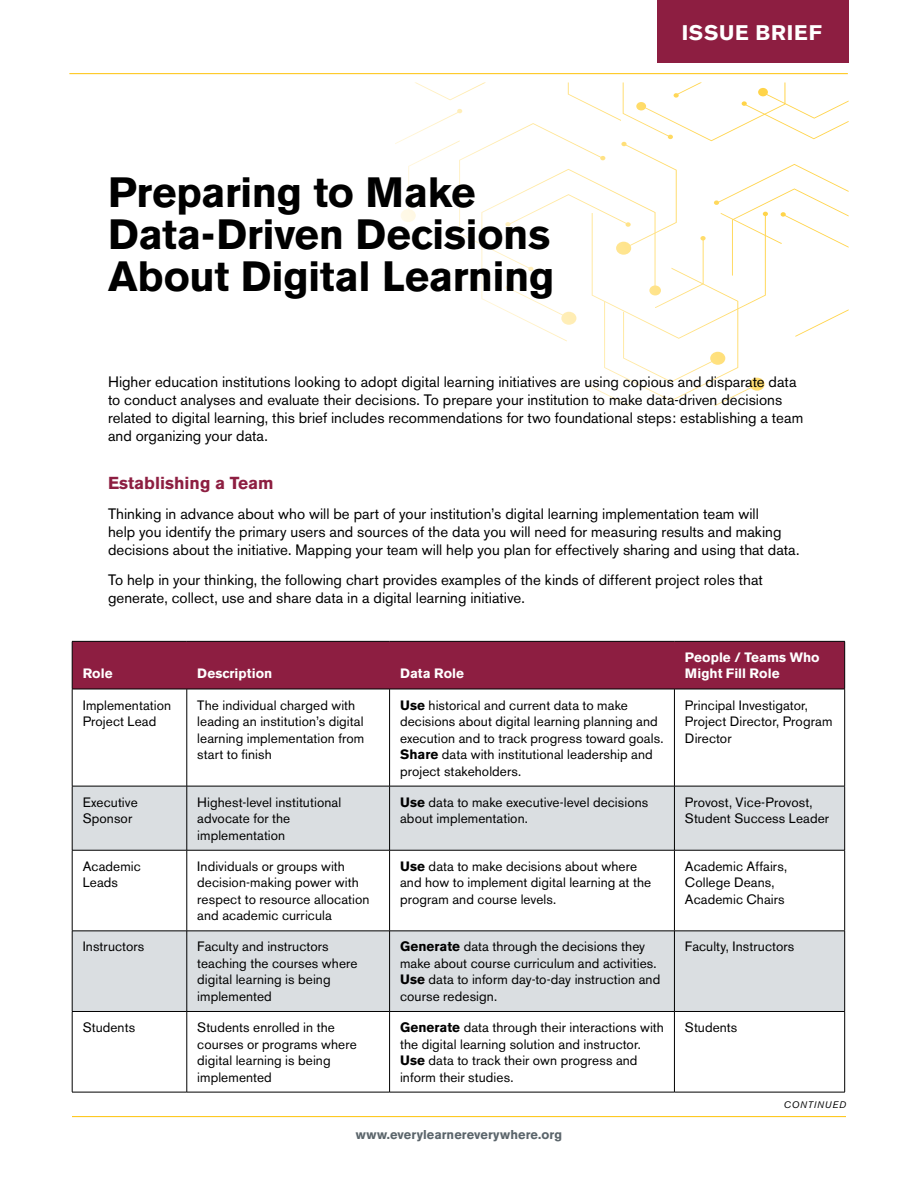
<style>
.page{position:relative;width:918px;height:1188px;background:#fff}
.page>*{position:absolute;margin:0;border:0;box-sizing:border-box;transform-origin:0 0}
.t1{font:700 42px/42px "Akzidenz Grotesk BE";letter-spacing:-.01em;color:#000}
.t2{font:700 21px "Akzidenz Grotesk BE";letter-spacing:.035em;color:#fff}
.t3{font:700 17.25px "Akzidenz Grotesk BE";color:#8d1e41}
.t4{font:15px/18px "Akzidenz Grotesk BE";letter-spacing:.005em;color:#000}
.t5{font:13.5px/16.5px "Akzidenz Grotesk BE";letter-spacing:.005em;color:#000}
.t6{font:700 13.5px/16.5px "Akzidenz Grotesk BE";letter-spacing:.005em;color:#fff}
.t7{font:700 12.75px "Akzidenz Grotesk BE";letter-spacing:.005em;color:#5b656b}
.t8{font:italic 9.45px "Akzidenz Grotesk BE";letter-spacing:.085em;color:#000}
.s1{font-weight:700}
</style>
<div class="page">
<svg style="left:395px;top:82px;width:454px;height:324px"></svg>
<hr style="left:69px;top:73px;width:779px;height:1px;background:#fec924">
<div style="left:657px;top:0;width:192px;height:63px;background:#8d1e41"></div>
<hr style="left:72px;top:1116px;width:774px;height:1px;background:#fec924">
<div style="left:73px;top:642px;width:771px;height:47px;background:#8d1e41"></div>
<svg style="left:73px;top:787px;width:771px;height:224px;fill:#dadee1"></svg>
<hr style="left:72px;top:641px;width:115px;height:1px;background:#000">
<hr style="left:72px;top:642px;width:1px;height:47px;background:#000">
<hr style="left:187px;top:641px;width:203px;height:1px;background:#000">
<hr style="left:390px;top:641px;width:284px;height:1px;background:#000">
<hr style="left:674px;top:641px;width:171px;height:1px;background:#000">
<hr style="left:844px;top:642px;width:1px;height:47px;background:#000">
<hr style="left:72px;top:689px;width:115px;height:1px;background:#000">
<hr style="left:72px;top:689px;width:1px;height:97px;background:#000">
<hr style="left:187px;top:689px;width:203px;height:1px;background:#000">
<hr style="left:187px;top:689px;width:1px;height:97px;background:#000">
<hr style="left:390px;top:689px;width:284px;height:1px;background:#000">
<hr style="left:389px;top:689px;width:1px;height:97px;background:#000">
<hr style="left:674px;top:689px;width:171px;height:1px;background:#000">
<hr style="left:674px;top:689px;width:1px;height:97px;background:#000">
<hr style="left:844px;top:689px;width:1px;height:97px;background:#000">
<hr style="left:72px;top:786px;width:115px;height:1px;background:#000">
<hr style="left:72px;top:786px;width:1px;height:64px;background:#000">
<hr style="left:187px;top:786px;width:203px;height:1px;background:#000">
<hr style="left:187px;top:786px;width:1px;height:64px;background:#000">
<hr style="left:390px;top:786px;width:284px;height:1px;background:#000">
<hr style="left:389px;top:786px;width:1px;height:64px;background:#000">
<hr style="left:674px;top:786px;width:171px;height:1px;background:#000">
<hr style="left:674px;top:786px;width:1px;height:64px;background:#000">
<hr style="left:844px;top:786px;width:1px;height:64px;background:#000">
<hr style="left:72px;top:850px;width:115px;height:1px;background:#000">
<hr style="left:72px;top:850px;width:1px;height:81px;background:#000">
<hr style="left:187px;top:850px;width:203px;height:1px;background:#000">
<hr style="left:187px;top:850px;width:1px;height:81px;background:#000">
<hr style="left:390px;top:850px;width:284px;height:1px;background:#000">
<hr style="left:389px;top:850px;width:1px;height:81px;background:#000">
<hr style="left:674px;top:850px;width:171px;height:1px;background:#000">
<hr style="left:674px;top:850px;width:1px;height:81px;background:#000">
<hr style="left:844px;top:850px;width:1px;height:81px;background:#000">
<hr style="left:72px;top:931px;width:115px;height:1px;background:#000">
<hr style="left:72px;top:931px;width:1px;height:80px;background:#000">
<hr style="left:187px;top:931px;width:203px;height:1px;background:#000">
<hr style="left:187px;top:931px;width:1px;height:80px;background:#000">
<hr style="left:390px;top:931px;width:284px;height:1px;background:#000">
<hr style="left:389px;top:931px;width:1px;height:80px;background:#000">
<hr style="left:674px;top:931px;width:171px;height:1px;background:#000">
<hr style="left:674px;top:931px;width:1px;height:80px;background:#000">
<hr style="left:844px;top:931px;width:1px;height:80px;background:#000">
<hr style="left:72px;top:1011px;width:115px;height:1px;background:#000">
<hr style="left:72px;top:1012px;width:1px;height:80px;background:#000">
<hr style="left:187px;top:1011px;width:203px;height:1px;background:#000">
<hr style="left:187px;top:1012px;width:1px;height:80px;background:#000">
<hr style="left:390px;top:1011px;width:284px;height:1px;background:#000">
<hr style="left:389px;top:1012px;width:1px;height:80px;background:#000">
<hr style="left:674px;top:1011px;width:171px;height:1px;background:#000">
<hr style="left:674px;top:1012px;width:1px;height:80px;background:#000">
<hr style="left:844px;top:1012px;width:1px;height:80px;background:#000">
<hr style="left:72px;top:1092px;width:115px;height:1px;background:#000">
<hr style="left:187px;top:1092px;width:203px;height:1px;background:#000">
<hr style="left:390px;top:1092px;width:284px;height:1px;background:#000">
<hr style="left:674px;top:1092px;width:171px;height:1px;background:#000">
<h1 class="t1" style="left:108px;top:172px;width:448px">Preparing to Make<br>Data-Driven Decisions<br>About Digital Learning</h1>
<h2 class="t2" style="left:682px;top:21px;width:142px">ISSUE BRIEF</h2>
<p class="t4" style="left:108px;top:373px;width:697px">Higher education institutions looking to adopt digital learning initiatives are using copious and disparate data to conduct analyses and evaluate their decisions. To prepare your institution to make data-driven decisions related to digital learning, this brief includes recommendations for two foundational steps: establishing a team and organizing your data.</p>
<p class="t3" style="left:108px;top:473px;width:167px">Establishing a Team</p>
<p class="t4" style="left:108px;top:505px;width:693px">Thinking in advance about who will be part of your institution’s digital learning implementation team will<br>help you identify the primary users and sources of the data you will need for measuring results and making decisions about the initiative. Mapping your team will help you plan for effectively sharing and using that data.</p>
<p class="t4" style="left:108px;top:571px;width:656px">To help in your thinking, the following chart provides examples of the kinds of different project roles that generate, collect, use and share data in a digital learning initiative.</p>
<p class="t6" style="left:83px;top:666px;width:31px">Role</p>
<p class="t6" style="left:197px;top:666px;width:76px">Description</p>
<p class="t6" style="left:400px;top:666px;width:65px">Data Role</p>
<p class="t6" style="left:685px;top:649px;width:136px">People / Teams Who<br>Might Fill Role</p>
<p class="t5" style="left:83px;top:697px;width:90px">Implementation<br>Project Lead</p>
<p class="t5" style="left:197px;top:697px;width:169px">The individual charged with leading an institution’s digital learning implementation from start to finish</p>
<p class="t5" style="left:400px;top:697px;width:265px"><span class="s1">Use</span> historical and current data to make decisions about digital learning planning and execution and to track progress toward goals.<br><span class="s1">Share</span> data with institutional leadership and project stakeholders.</p>
<p class="t5" style="left:685px;top:697px;width:149px">Principal Investigator,<br>Project Director, Program<br>Director</p>
<p class="t5" style="left:83px;top:794px;width:57px">Executive<br>Sponsor</p>
<p class="t5" style="left:197px;top:794px;width:145px">Highest-level institutional advocate for the implementation</p>
<p class="t5" style="left:400px;top:794px;width:250px"><span class="s1">Use</span> data to make executive-level decisions about implementation.</p>
<p class="t5" style="left:685px;top:794px;width:146px">Provost, Vice-Provost,<br>Student Success Leader</p>
<p class="t5" style="left:83px;top:858px;width:60px">Academic<br>Leads</p>
<p class="t5" style="left:197px;top:858px;width:174px">Individuals or groups with decision-making power with respect to resource allocation and academic curricula</p>
<p class="t5" style="left:400px;top:858px;width:253px"><span class="s1">Use</span> data to make decisions about where and how to implement digital learning at the program and course levels.</p>
<p class="t5" style="left:685px;top:858px;width:104px">Academic Affairs,<br>College Deans,<br>Academic Chairs</p>
<p class="t5" style="left:83px;top:939px;width:63px">Instructors</p>
<p class="t5" style="left:197px;top:939px;width:162px">Faculty and instructors teaching the courses where digital learning is being implemented</p>
<p class="t5" style="left:400px;top:938px;width:262px"><span class="s1">Generate</span> data through the decisions they make about course curriculum and activities.<br><span class="s1">Use</span> data to inform day-to-day instruction and course redesign.</p>
<p class="t5" style="left:685px;top:938px;width:111px">Faculty, Instructors</p>
<p class="t5" style="left:83px;top:1019px;width:54px">Students</p>
<p class="t5" style="left:197px;top:1019px;width:161px">Students enrolled in the courses or programs where digital learning is being implemented</p>
<p class="t5" style="left:400px;top:1019px;width:265px"><span class="s1">Generate</span> data through their interactions with the digital learning solution and instructor.<br><span class="s1">Use</span> data to track their own progress and inform their studies.</p>
<p class="t5" style="left:685px;top:1019px;width:54px">Students</p>
<p class="t8" style="left:784px;top:1099px;width:64px">CONTINUED</p>
<p class="t7" style="left:356px;top:1127px;width:208px">www.everylearnereverywhere.org</p>
</div>
